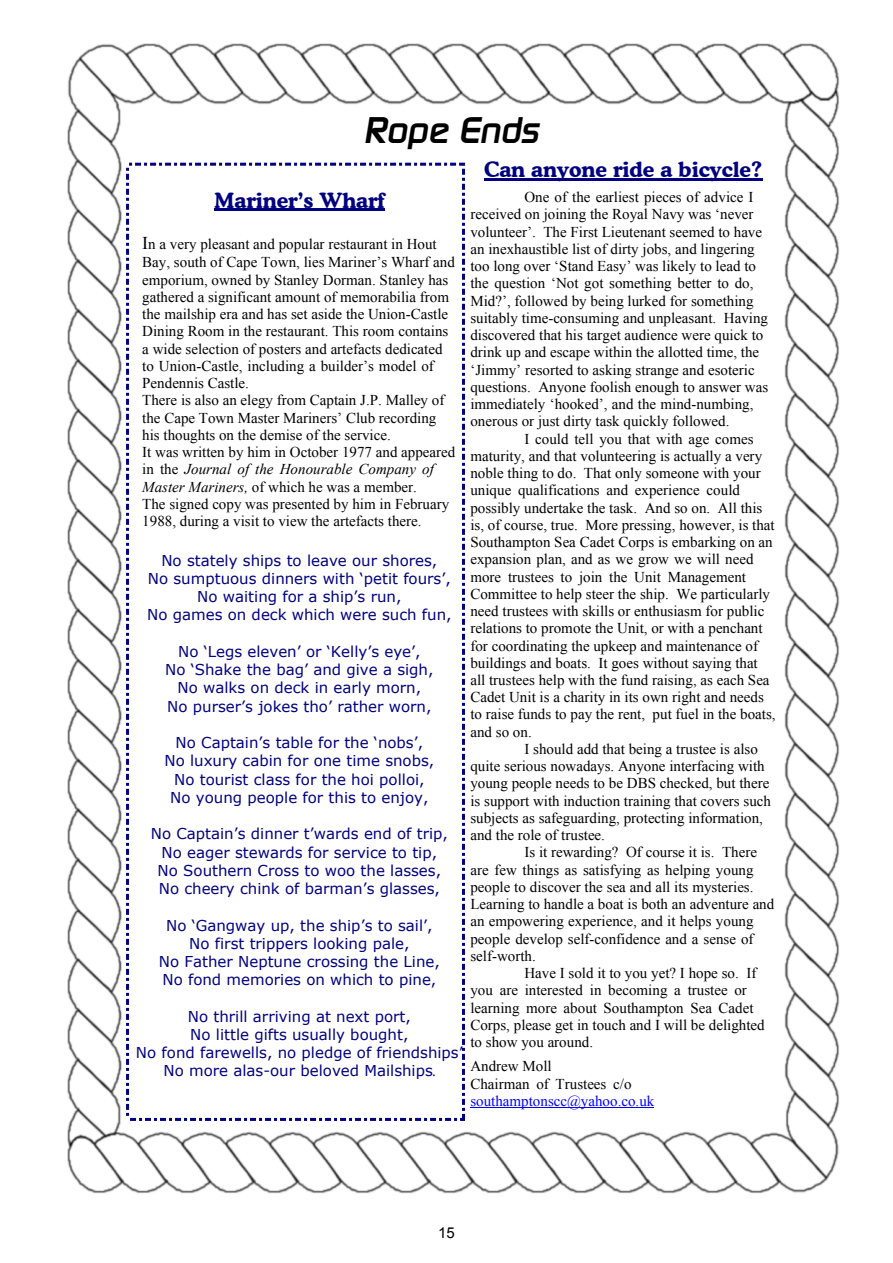
<style>
.page{position:relative;width:893px;height:1263px;background:#fff}
.page>*{position:absolute;margin:0;border:0;box-sizing:border-box;transform-origin:0 0}
.t1{font:italic 36px "Prisoner SF Bold";color:#000}
.t2{font:700 21px "Cooper BT";color:#000080}
.t3{font:15px/17.2px "Times New Roman";color:#000}
.t4{font:15px/18.3px "Verdana";color:#000080;text-align:center}
.t5{font:15px "Times New Roman";color:#00f}
.t6{font:15px "Arial";color:#000}
.s1{font-size:18px}
.s2{font-style:italic}
.s3{font-family:"Toledo SF"}
</style>
<div class="page">
<img style="left:67px;top:43px;width:772px;height:1150px">
<hr style="left:484px;top:178px;width:278px;height:2px;background:#000080">
<hr style="left:470px;top:1107px;width:184px;height:1px;background:#00f">
<svg style="left:126px;top:163px;width:339px;height:958px"></svg>
<hr style="left:214px;top:209px;width:171px;height:2px;background:#000080">
<h1 class="t1" style="left:364px;top:117px;width:176px">Rope Ends</h1>
<h2 class="t2" style="left:484px;top:161px;width:280px">Can anyone ride a bicycle?</h2>
<p class="t3" style="left:470px;top:190px;width:299px;text-indent:54px">One of the earliest pieces of advice I received on joining the Royal Navy was ‘never volunteer’. The First Lieutenant seemed to have an inexhaustible list of dirty jobs, and lingering too long over ‘Stand Easy’ was likely to lead to the question ‘Not got something better to do, Mid?’, followed by being lurked for something suitably time-consuming and unpleasant. Having discovered that his target audience were quick to drink up and escape within the allotted time, the ‘Jimmy’ resorted to asking strange and esoteric questions. Anyone foolish enough to answer was immediately ‘hooked’, and the mind-numbing, onerous or just dirty task quickly followed.</p>
<p class="t3" style="left:470px;top:431px;width:307px;text-indent:54px">I could tell you that with age comes maturity, and that volunteering is actually a very noble thing to do. That only someone with your unique qualifications and experience could possibly undertake the task. And so on. All this is, of course, true. More pressing, however, is that Southampton Sea Cadet Corps is embarking on an expansion plan, and as we grow we will need more trustees to join the Unit Management Committee to help steer the ship. We particularly need trustees with skills or enthusiasm for public relations to promote the Unit, or with a penchant for coordinating the upkeep and maintenance of buildings and boats. It goes without saying that all trustees help with the fund raising, as each Sea Cadet Unit is a charity in its own right and needs to raise funds to pay the rent, put fuel in the boats, and so on.</p>
<p class="t3" style="left:470px;top:742px;width:302px;text-indent:54px">I should add that being a trustee is also quite serious nowadays. Anyone interfacing with young people needs to be DBS checked, but there is support with induction training that covers such subjects as safeguarding, protecting information, and the role of trustee.</p>
<p class="t3" style="left:470px;top:845px;width:305px;text-indent:54px">Is it rewarding? Of course it is. There are few things as satisfying as helping young people to discover the sea and all its mysteries.<br>Learning to handle a boat is both an adventure and an empowering experience, and it helps young people develop self-confidence and a sense of self-worth.</p>
<p class="t3" style="left:470px;top:966px;width:296px;text-indent:54px">Have I sold it to you yet? I hope so. If you are interested in becoming a trustee or learning more about Southampton Sea Cadet Corps, please get in touch and I will be delighted to show you around.</p>
<p class="t3" style="left:470px;top:1059px;width:163px">Andrew Moll<br>Chairman of Trustees c/o</p>
<p class="t5" style="left:470px;top:1095px;width:185px">southamptonscc@yahoo.co.uk</p>
<h2 class="t2" style="left:214px;top:192px;width:172px">Mariner’s Wharf</h2>
<p class="t3" style="left:142px;top:237px;width:315px"><span class="s1">I</span>n a very pleasant and popular restaurant in Hout Bay, south of Cape Town, lies Mariner’s Wharf and emporium, owned by Stanley Dorman. Stanley has gathered a significant amount of memorabilia from the mailship era and has set aside the Union-Castle Dining Room in the restaurant. This room contains a wide selection of posters and artefacts dedicated to Union-Castle, including a builder’s model of Pendennis Castle.<br>There is also an elegy from Captain J.P. Malley of the Cape Town Master Mariners’ Club recording his thoughts on the demise of the service.<br>It was written by him in October 1977 and appeared in the <span class="s2">Journal of the Honourable Company of Master Mariners,</span> of which he was a member.<br>The signed copy was presented by him in February 1988, during a visit to view the artefacts there.</p>
<p class="t4" style="left:147px;top:552px;width:306px">No stately ships to leave our shores,<br>No sumptuous dinners with ‘petit fours’, No waiting for a ship’s run,<br>No games on deck which were such fun,</p>
<p class="t4" style="left:165px;top:643px;width:270px">No ‘Legs eleven’ or ‘Kelly’s eye’,<br>No ‘Shake the bag’ and give a sigh, No walks on deck in early morn,<br>No purser’s jokes tho’ rather worn,</p>
<p class="t4" style="left:164px;top:735px;width:271px">No Captain’s table for the ‘nobs’, No luxury cabin for one time snobs, No tourist class for the hoi polloi, No young people for this to enjoy,</p>
<p class="t4" style="left:151px;top:826px;width:299px">No Captain’s dinner t’wards end of trip, No eager stewards for service to tip, No Southern Cross to woo the lasses, No cheery chink of barman’s glasses,</p>
<p class="t4" style="left:159px;top:917px;width:282px">No ‘Gangway up, the ship’s to sail’, No first trippers looking pale,<br>No Father Neptune crossing the Line, No fond memories on which to pine,</p>
<p class="t4" style="left:136px;top:1008px;width:328px">No thrill arriving at next port,<br>No little gifts usually bought,<br>No fond farewells, no pledge of friendships’ No more alas-our beloved Mailships<span class="s3">.</span></p>
<p class="t6" style="left:438px;top:1227px;width:18px">15</p>
</div>
